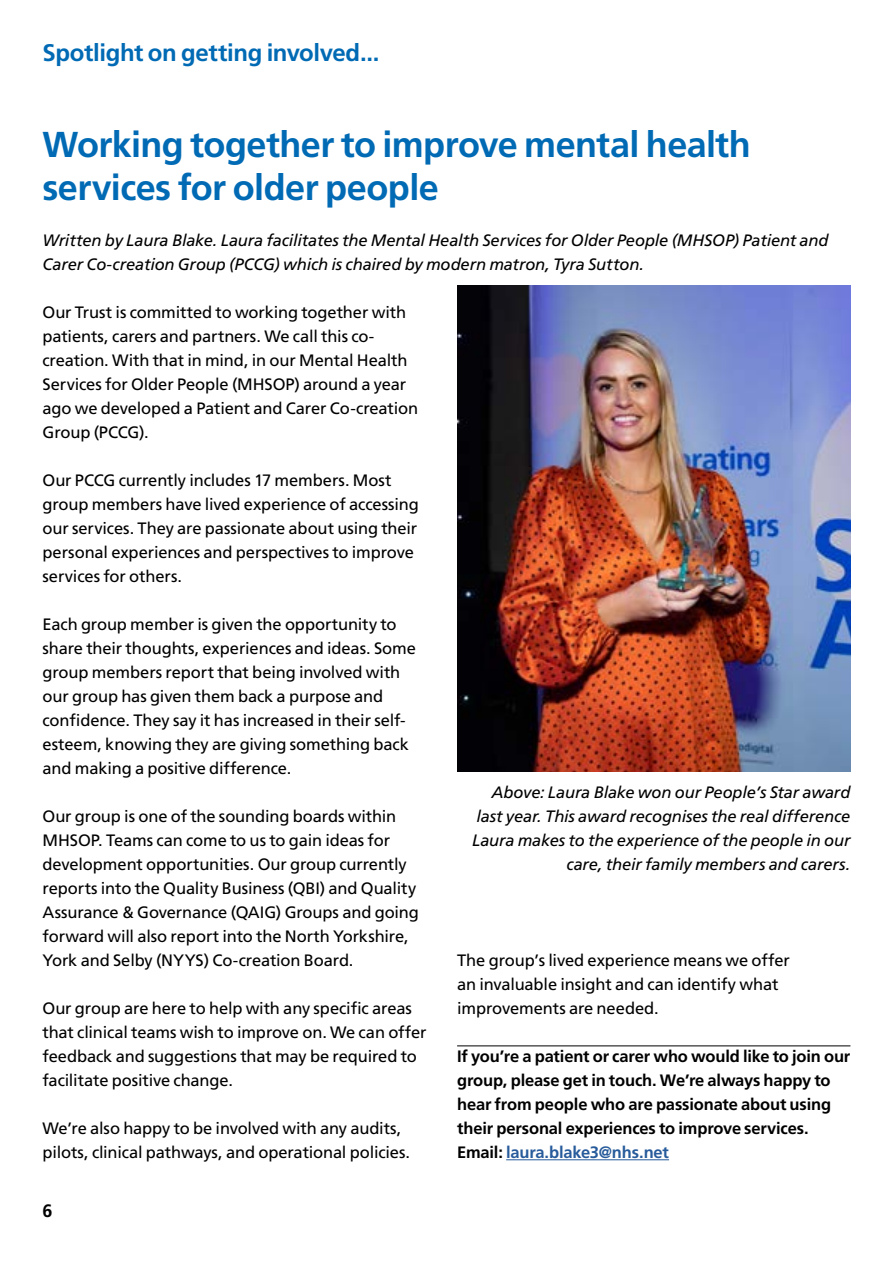
<style>
.page{position:relative;width:893px;height:1263px;background:#fff}
.page>*{position:absolute;margin:0;border:0;box-sizing:border-box;transform-origin:0 0}
.Frutiger_17pt_Black{font:700 36px/43.2px "Frutiger LT Pro";letter-spacing:-.015em;color:#006ab4}
.Frutiger_16pt_Black{font:700 24px "Frutiger LT Pro";letter-spacing:-.015em;color:#006ab4}
.t1{font:700 18px "Frutiger LT Pro";color:#000}
.Main_Body_-_Frutiger{font:16.5px/24px "Frutiger LT Pro";letter-spacing:-.01em;color:#000}
.Frutiger_12pt_Bold_C{font:700 16.5px/24px "Frutiger LT Pro";letter-spacing:-.01em;color:#000}
.Frutiger_11pt_Roman{font:italic 16.5px/24px "Frutiger LT Pro";letter-spacing:-.01em;color:#000;text-align:right}
.Main_Body_-_Frutiger-2{font:italic 16.5px/24px "Frutiger LT Pro";letter-spacing:-.01em;color:#000}
.s1{color:#275b9b}
</style>
<div class="page">
<img style="left:457px;top:286px;width:393px;height:486px">
<hr style="left:457px;top:1045px;width:393px;height:1px;background:#000">
<hr style="left:506px;top:1159px;width:163px;height:1px;background:#275b9b">
<p class="Frutiger_16pt_Black" style="left:43px;top:38px;width:339px">Spotlight on getting involved...</p>
<p class="Frutiger_17pt_Black" style="left:43px;top:123px;width:710px">Working together to improve mental health services for older people</p>
<p class="Main_Body_-_Frutiger-2" style="left:43px;top:228px;width:787px">Written by Laura Blake. Laura facilitates the Mental Health Services for Older People (MHSOP) Patient and<br>Carer Co-creation Group (PCCG) which is chaired by modern matron, Tyra Sutton.</p>
<p class="Main_Body_-_Frutiger" style="left:43px;top:300px;width:377px">Our Trust is committed to working together with patients, carers and partners. We call this co&shy;creation. With that in mind, in our Mental Health Services for Older People (MHSOP) around a year ago we developed a Patient and Carer Co-creation Group (PCCG).</p>
<p class="Main_Body_-_Frutiger" style="left:43px;top:468px;width:378px">Our PCCG currently includes 17 members. Most group members have lived experience of accessing our services. They are passionate about using their personal experiences and perspectives to improve services for others.</p>
<p class="Main_Body_-_Frutiger" style="left:43px;top:612px;width:375px">Each group member is given the opportunity to share their thoughts, experiences and ideas. Some group members report that being involved with our group has given them back a purpose and confidence. They say it has increased in their self&shy;esteem, knowing they are giving something back and making a positive difference.</p>
<p class="Main_Body_-_Frutiger" style="left:43px;top:804px;width:378px">Our group is one of the sounding boards within MHSOP. Teams can come to us to gain ideas for development opportunities. Our group currently reports into the Quality Business (QBI) and Quality Assurance &amp; Governance (QAIG) Groups and going forward will also report into the North Yorkshire, York and Selby (NYYS) Co-creation Board.</p>
<p class="Main_Body_-_Frutiger" style="left:43px;top:996px;width:386px">Our group are here to help with any specific areas that clinical teams wish to improve on. We can offer feedback and suggestions that may be required to facilitate positive change.</p>
<p class="Main_Body_-_Frutiger" style="left:43px;top:1116px;width:369px">We’re also happy to be involved with any audits, pilots, clinical pathways, and operational policies.</p>
<p class="Frutiger_11pt_Roman" style="left:472px;top:780px;width:380px">Above: Laura Blake won our People’s Star award last year. This award recognises the real difference Laura makes to the experience of the people in our care, their family members and carers.</p>
<p class="Main_Body_-_Frutiger" style="left:457px;top:948px;width:334px">The group’s lived experience means we offer an invaluable insight and can identify what improvements are needed.</p>
<p class="Frutiger_12pt_Bold_C" style="left:457px;top:1044px;width:395px">If you’re a patient or carer who would like to join our group, please get in touch. We’re always happy to hear from people who are passionate about using their personal experiences to improve services.<br>Email: <span class="s1">laura.blake3@nhs.net</span></p>
<p class="t1" style="left:43px;top:1200px;width:12px">6</p>
</div>
